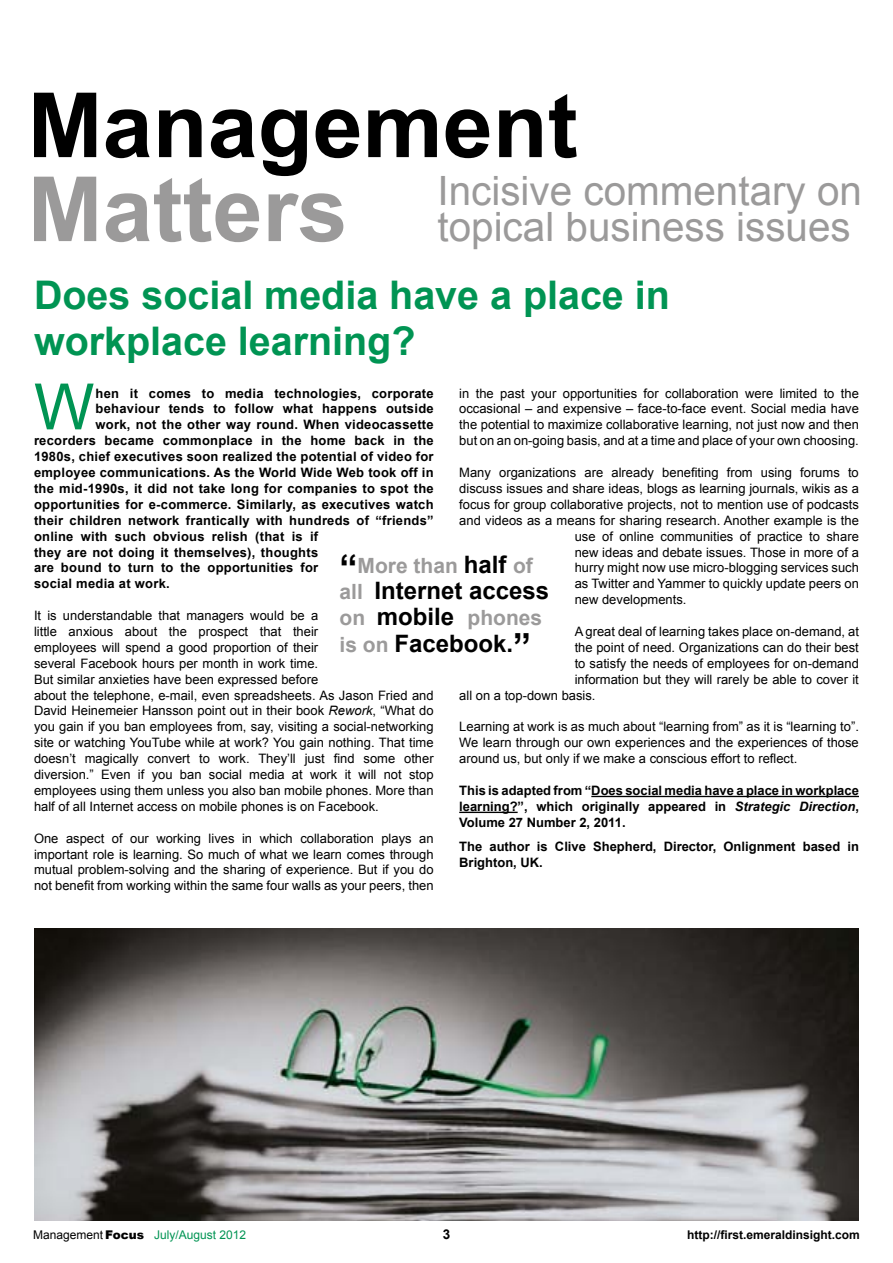
<style>
.page{position:relative;width:893px;height:1263px;background:#fff}
.page>*{position:absolute;margin:0;border:0;box-sizing:border-box;transform-origin:0 0}
.t1{font:700 90px "Arial";color:#000}
.t2{font:700 90px "Arial";color:#9b9a9a}
.t3{font:63.9px "Arial";color:#009453}
.t4{font:40.35px/35.2px "Arial";color:#9b9a9a}
.t5{font:700 39.45px/45.3px "Arial";color:#009453}
.t6{font:700 24px "Arial";color:#000}
.t7{font:700 21px "Arial";color:#9b9a9a}
.t8{font:700 13.5px "Arial";color:#000}
.t9{font:12.9px/15.9px "Arial";color:#000;text-align:justify}
.t10{font:700 12.9px/15.9px "Arial";letter-spacing:.02em;color:#000;text-align:justify}
.t11{font:700 12.9px/15.9px "Arial";color:#000}
.t12{font:700 12px "Arial";color:#000}
.t13{font:12px "Arial";color:#009453}
.s1{font-style:italic}
.s2{font-size:36px;color:#000}
.s3{font-size:24px;color:#000}
.s4{font-size:21px;color:#9b9a9a}
.s5{font-size:36px}
.s6{color:#000}
.s7{font-weight:900;color:#000}
</style>
<div class="page">
<hr style="left:591px;top:796px;width:268px;height:1px;background:#000">
<hr style="left:459px;top:812px;width:59px;height:1px;background:#000">
<img style="left:34px;top:928px;width:825px;height:292px">
<h1 class="t1" style="left:28px;top:66px;width:552px">Management</h1>
<h1 class="t2" style="left:28px;top:150px;width:322px">Matters</h1>
<h3 class="t4" style="left:437px;top:174px;width:426px">Incisive commentary on topical business issues</h3>
<h3 class="t5" style="left:34px;top:274px;width:637px">Does social media have a place in workplace learning?</h3>
<h2 class="t3" style="left:34px;top:365px;width:62px">W</h2>
<p class="t10" style="left:96px;top:385px;width:340px">hen it comes to media technologies, corporate</p>
<p class="t9" style="left:459px;top:385px;width:401px">in the past your opportunities for collaboration were limited to the occasional – and expensive – face-to-face event. Social media have the potential to maximize collaborative learning, not just now and then but on an on-going basis, and at a time and place of your own choosing.</p>
<p class="t9" style="left:459px;top:465px;width:401px">Many organizations are already benefiting from using forums to</p>
<p class="t9" style="left:459px;top:481px;width:401px">discuss issues and share ideas, blogs as learning journals, wikis as a</p>
<p class="t9" style="left:459px;top:496px;width:401px">focus for group collaborative projects, not to mention use of podcasts</p>
<p class="t9" style="left:459px;top:512px;width:401px">and videos as a means for sharing research. Another example is the</p>
<p class="t9" style="left:575px;top:528px;width:286px">use of online communities of practice to share</p>
<p class="t9" style="left:575px;top:544px;width:286px">new ideas and debate issues. Those in more of a</p>
<p class="t9" style="left:575px;top:560px;width:286px">hurry might now use micro-blogging services such</p>
<p class="t9" style="left:575px;top:576px;width:286px">as Twitter and Yammer to quickly update peers on</p>
<p class="t9" style="left:575px;top:592px;width:113px">new developments.</p>
<p class="t9" style="left:575px;top:624px;width:286px">A great deal of learning takes place on-demand, at</p>
<p class="t9" style="left:575px;top:639px;width:286px">the point of need. Organizations can do their best</p>
<p class="t9" style="left:575px;top:655px;width:286px">to satisfy the needs of employees for on-demand</p>
<p class="t9" style="left:575px;top:671px;width:286px">information but they will rarely be able to cover it</p>
<p class="t9" style="left:459px;top:687px;width:138px">all on a top-down basis.</p>
<p class="t9" style="left:459px;top:719px;width:401px">Learning at work is as much about “learning from” as it is “learning to”.<br>We learn through our own experiences and the experiences of those around us, but only if we make a conscious effort to reflect.</p>
<p class="t10" style="left:459px;top:783px;width:401px">This is adapted from “Does social media have a place in workplace learning?”, which originally appeared in <span class="s1">Strategic Direction</span>, Volume 27 Number 2, 2011.</p>
<p class="t11" style="left:459px;top:839px;width:401px">The author is Clive Shepherd, Director, Onlignment based in<br>Brighton, UK.</p>
<p class="t10" style="left:96px;top:401px;width:340px">behaviour tends to follow what happens outside</p>
<p class="t10" style="left:96px;top:417px;width:340px">work, not the other way round. When videocassette</p>
<p class="t10" style="left:34px;top:433px;width:401px">recorders became commonplace in the home back in the</p>
<p class="t10" style="left:34px;top:449px;width:401px">1980s, chief executives soon realized the potential of video for</p>
<p class="t10" style="left:34px;top:465px;width:401px">employee communications. As the World Wide Web took off in</p>
<p class="t10" style="left:34px;top:481px;width:401px">the mid-1990s, it did not take long for companies to spot the</p>
<p class="t10" style="left:34px;top:497px;width:401px">opportunities for e-commerce. Similarly, as executives watch</p>
<p class="t10" style="left:34px;top:513px;width:401px">their children network frantically with hundreds of “friends”</p>
<p class="t10" style="left:34px;top:529px;width:286px">online with such obvious relish (that is if</p>
<p class="t10" style="left:34px;top:544px;width:286px">they are not doing it themselves), thoughts</p>
<p class="t10" style="left:34px;top:560px;width:286px">are bound to turn to the opportunities for</p>
<p class="t10" style="left:34px;top:576px;width:137px">social media at work.</p>
<p class="t9" style="left:34px;top:608px;width:401px;text-align:left">It is understandable that managers would be a<br>little anxious about the prospect that their<br>employees will spend a good proportion of their<br>several Facebook hours per month in work time.<br>But similar anxieties have been expressed before<br>about the telephone, e-mail, even spreadsheets. As Jason Fried and David Heinemeier Hansson point out in their book <span class="s1">Rework</span>, “What do you gain if you ban employees from, say, visiting a social-networking site or watching YouTube while at work? You gain nothing. That time doesn’t magically convert to work. They’ll just find some other diversion.” Even if you ban social media at work it will not stop employees using them unless you also ban mobile phones. More than half of all Internet access on mobile phones is on Facebook.</p>
<p class="t9" style="left:34px;top:830px;width:401px">One aspect of our working lives in which collaboration plays an important role is learning. So much of what we learn comes through mutual problem-solving and the sharing of experience. But if you do not benefit from working within the same four walls as your peers, then</p>
<h3 class="t7" style="left:340px;top:552px;width:195px"><span class="s2">“</span>More than <span class="s3">half</span> of</h3>
<h3 class="t6" style="left:340px;top:575px;width:211px"><span class="s4">all</span> Internet access</h3>
<h3 class="t7" style="left:340px;top:604px;width:204px">on <span class="s3">mobile</span> phones</h3>
<h3 class="t6" style="left:340px;top:627px;width:193px"><span class="s4">is on</span> Facebook.<span class="s5">”</span></h3>
<p class="t13" style="left:33px;top:1226px;width:215px"><span class="s6">Management</span> <span class="s7">Focus</span> July/August 2012</p>
<p class="t8" style="left:443px;top:1225px;width:9px">3</p>
<p class="t12" style="left:687px;top:1226px;width:174px">http://first.emeraldinsight.com</p>
</div>
